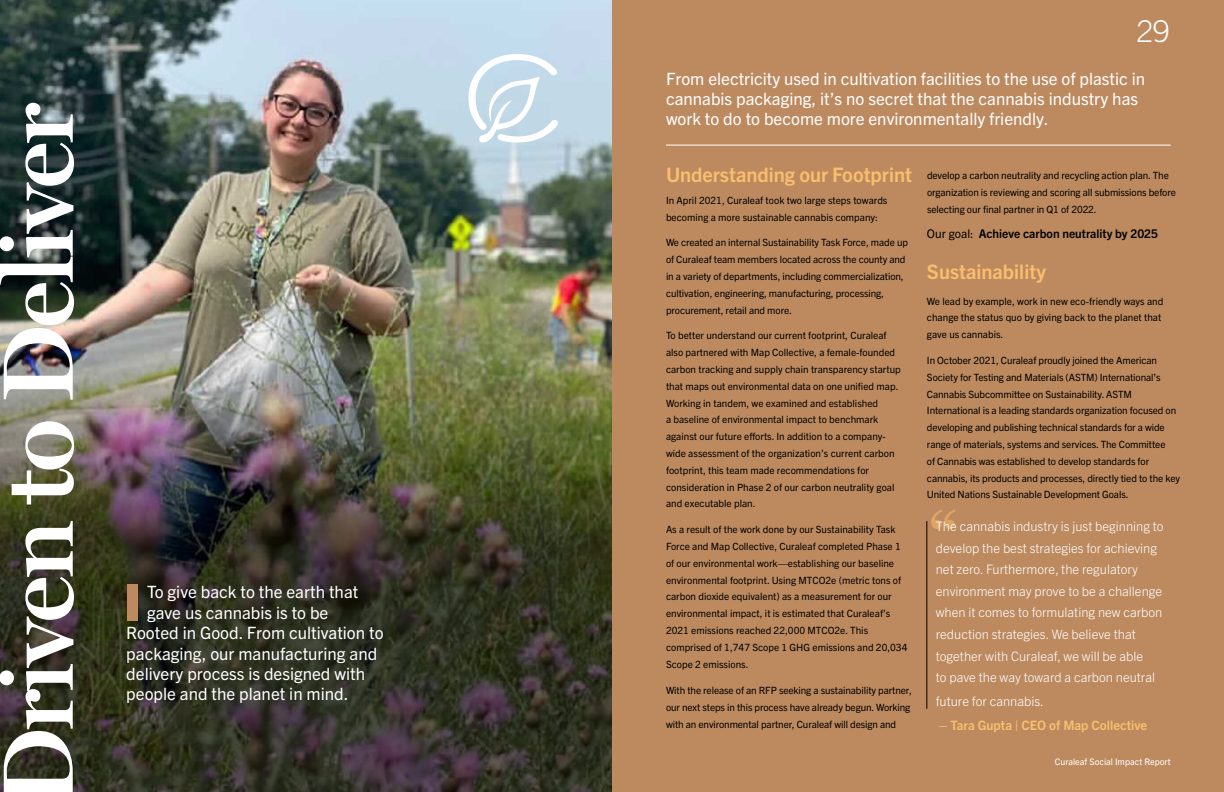
<style>
.page{position:relative;width:1224px;height:792px;background:#fff}
.page>*{position:absolute;margin:0;border:0;box-sizing:border-box;transform-origin:0 0}
.BIG-VERTICAL-TITLE{font:600 101px "Miller Display";letter-spacing:-.03em;color:#fff}
.t1{font:300 30px "Trade Gothic";color:#fff}
.SUBHEADER-1{font:700 20px "Trade Gothic Next LT Pro";color:#fabf6e}
.BODY{font:700 20px "Trade Gothic Next LT Pro";color:#fabf6e}
.SECTION-INTRO{font:17px/20.4px "Trade Gothic Next LT Pro";color:#fff}
.PULLQUOTE{font:300 13px/21.6px "Trade Gothic Next LT Pro";color:#fff}
.PULLQUOTE-ATTRIBUTIO{font:700 13px "Trade Gothic Next LT Pro";color:#fabf6e}
.BODY-2{font:700 12px "Trade Gothic Next LT Pro";color:#000}
.BODY-3{font:10px/16.8px "Trade Gothic Next LT Pro";color:#000}
.t2{font:9px "Trade Gothic Next LT Pro";color:#fff}
.s1{font-weight:400}
</style>
<div class="page">
<div style="left:612px;top:0;width:612px;height:792px;background:#bd8a60"></div>
<img style="left:0;top:0;width:612px;height:302px">
<img style="left:0;top:302px;width:612px;height:490px">
<hr style="left:666px;top:145px;width:505px;height:1px;background:#fff">
<svg style="left:468px;top:54px;width:90px;height:90px"></svg>
<div style="left:127px;top:584px;width:11px;height:37px;background:#bd8a60"></div>
<svg style="left:931px;top:510px;width:24px;height:19px"></svg>
<hr style="left:927px;top:521px;width:1px;height:188px;background:#000">
<p class="BIG-VERTICAL-TITLE" style="left:-22px;top:806px;width:705px;rotate:-90deg">Driven to Deliver</p>
<p class="SECTION-INTRO" style="left:147px;top:581px;width:213px">To give back to the earth that</p>
<p class="SECTION-INTRO" style="left:147px;top:601px;width:183px">gave us cannabis is to be</p>
<p class="SECTION-INTRO" style="left:126px;top:622px;width:259px">Rooted in Good. From cultivation to</p>
<p class="SECTION-INTRO" style="left:126px;top:642px;width:252px">packaging, our manufacturing and</p>
<p class="SECTION-INTRO" style="left:126px;top:663px;width:240px">delivery process is designed with</p>
<p class="SECTION-INTRO" style="left:126px;top:683px;width:224px">people and the planet in mind.</p>
<h2 class="t1" style="left:1137px;top:13px;width:35px">29</h2>
<p class="SECTION-INTRO" style="left:666px;top:67px;width:481px">From electricity used in cultivation facilities to the use of plastic in cannabis packaging, it’s no secret that the cannabis industry has work to do to become more environmentally friendly.</p>
<p class="SUBHEADER-1" style="left:666px;top:161px;width:248px">Understanding our Footprint</p>
<p class="BODY-3" style="left:666px;top:191px;width:223px">In April 2021, Curaleaf took two large steps towards becoming a more sustainable cannabis company:</p>
<p class="BODY-3" style="left:666px;top:234px;width:244px">We created an internal Sustainability Task Force, made up of Curaleaf team members located across the county and in a variety of departments, including commercialization, cultivation, engineering, manufacturing, processing, procurement, retail and more.</p>
<p class="BODY-3" style="left:666px;top:327px;width:236px">To better understand our current footprint, Curaleaf also partnered with Map Collective, a female-founded carbon tracking and supply chain transparency startup that maps out environmental data on one unified map.<br>Working in tandem, we examined and established<br>a baseline of environmental impact to benchmark against our future efforts. In addition to a company&shy;wide assessment of the organization’s current carbon footprint, this team made recommendations for consideration in Phase 2 of our carbon neutrality goal and executable plan.</p>
<p class="BODY-3" style="left:666px;top:521px;width:243px">As a result of the work done by our Sustainability Task Force and Map Collective, Curaleaf completed Phase 1 of our environmental work—establishing our baseline environmental footprint. Using MTCO2e (metric tons of carbon dioxide equivalent) as a measurement for our environmental impact, it is estimated that Curaleaf’s 2021 emissions reached 22,000 MTCO2e. This comprised of 1,747 Scope 1 GHG emissions and 20,034<br>Scope 2 emissions.</p>
<p class="BODY-3" style="left:666px;top:681px;width:247px">With the release of an RFP seeking a sustainability partner, our next steps in this process have already begun. Working with an environmental partner, Curaleaf will design and</p>
<p class="BODY-3" style="left:927px;top:166px;width:250px">develop a carbon neutrality and recycling action plan. The organization is reviewing and scoring all submissions before selecting our final partner in Q1 of 2022.</p>
<p class="BODY-2" style="left:927px;top:225px;width:233px"><span class="s1">Our goal:</span> Achieve carbon neutrality by 2025</p>
<p class="BODY" style="left:927px;top:258px;width:120px">Sustainability</p>
<p class="BODY-3" style="left:927px;top:292px;width:238px">We lead by example, work in new eco-friendly ways and change the status quo by giving back to the planet that gave us cannabis.</p>
<p class="BODY-3" style="left:927px;top:351px;width:255px">In October 2021, Curaleaf proudly joined the American Society for Testing and Materials (ASTM) International’s Cannabis Subcommittee on Sustainability. ASTM International is a leading standards organization focused on developing and publishing technical standards for a wide range of materials, systems and services. The Committee<br>of Cannabis was established to develop standards for cannabis, its products and processes, directly tied to the key United Nations Sustainable Development Goals.</p>
<p class="PULLQUOTE" style="left:936px;top:515px;width:229px">The cannabis industry is just beginning to develop the best strategies for achieving net zero. Furthermore, the regulatory environment may prove to be a challenge when it comes to formulating new carbon reduction strategies. We believe that together with Curaleaf, we will be able<br>to pave the way toward a carbon neutral</p>
<p class="PULLQUOTE" style="left:936px;top:690px;width:109px">future for cannabis.</p>
<p class="PULLQUOTE-ATTRIBUTIO" style="left:939px;top:716px;width:210px">– Tara Gupta | CEO of Map Collective</p>
<p class="t2" style="left:1055px;top:755px;width:118px">Curaleaf Social Impact Report</p>
</div>
